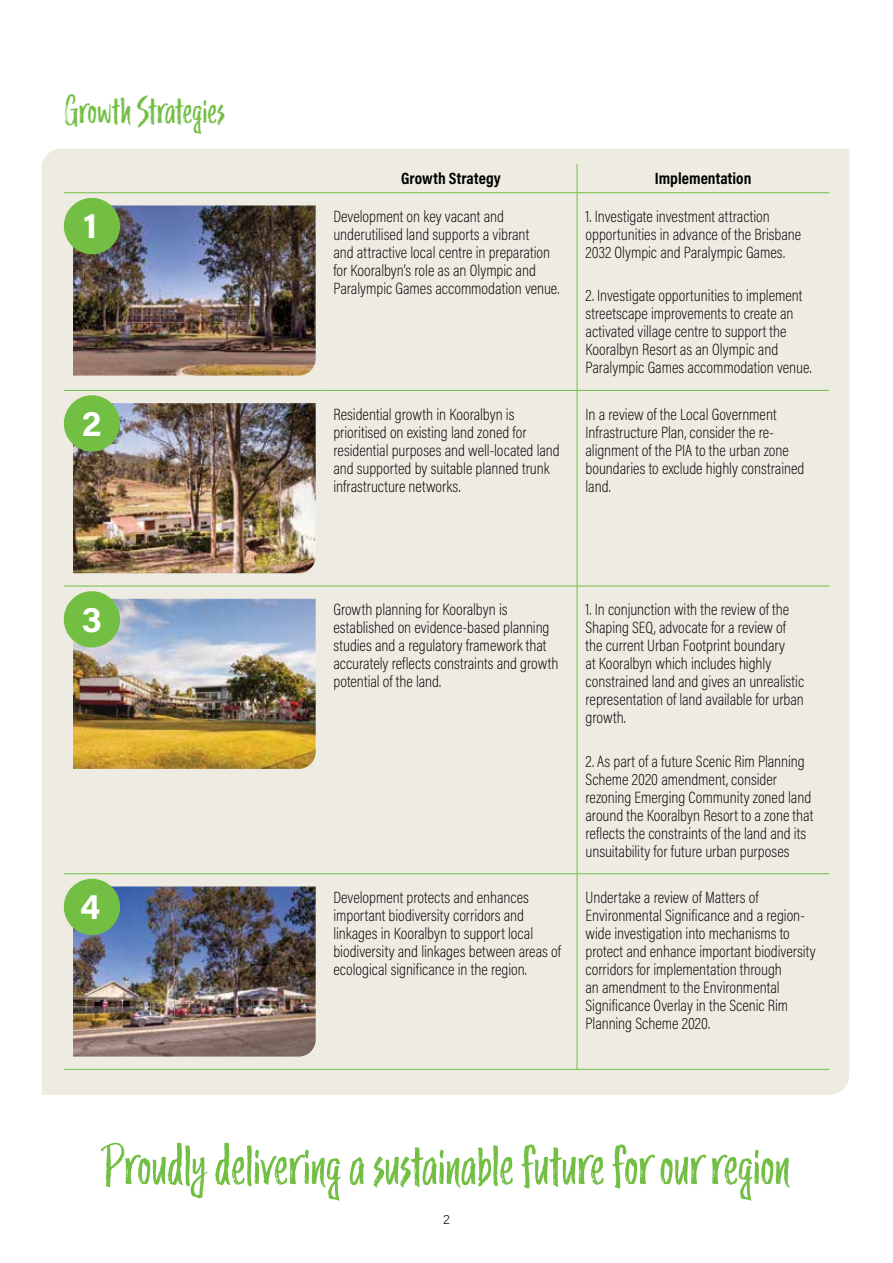
<style>
.page{position:relative;width:893px;height:1263px;background:#fff}
.page>*{position:absolute;margin:0;border:0;box-sizing:border-box;transform-origin:0 0}
.t1{font:54px "Trailmade";color:#72bf44}
.t2{font:36px "Trailmade";color:#72bf44}
.t3{font:700 36px "Acumin Pro";color:#fff}
.t4{font:200 16.5px/18px "Acumin Pro Cond";color:#000}
.t5{font:700 16.5px "Acumin Pro Cond";letter-spacing:.005em;color:#000}
.t6{font:200 13.5px "Acumin Pro";color:#000}
</style>
<div class="page">
<div style="left:41px;top:149px;width:808px;height:946px;background:#eeebe3"></div>
<svg style="left:577px;top:164px;width:1px;height:28px"></svg>
<hr style="left:64px;top:192px;width:261px;height:1px;background:#72bf44">
<hr style="left:325px;top:192px;width:252px;height:1px;background:#72bf44">
<hr style="left:577px;top:192px;width:252px;height:1px;background:#72bf44">
<hr style="left:577px;top:193px;width:1px;height:197px;background:#72bf44">
<hr style="left:64px;top:390px;width:261px;height:1px;background:#72bf44">
<hr style="left:325px;top:390px;width:252px;height:1px;background:#72bf44">
<hr style="left:577px;top:390px;width:252px;height:1px;background:#72bf44">
<hr style="left:577px;top:391px;width:1px;height:195px;background:#72bf44">
<hr style="left:64px;top:586px;width:261px;height:1px;background:#72bf44">
<hr style="left:325px;top:586px;width:252px;height:1px;background:#72bf44">
<hr style="left:577px;top:586px;width:252px;height:1px;background:#72bf44">
<hr style="left:577px;top:586px;width:1px;height:287px;background:#72bf44">
<hr style="left:64px;top:873px;width:261px;height:1px;background:#72bf44">
<hr style="left:325px;top:873px;width:252px;height:1px;background:#72bf44">
<hr style="left:577px;top:873px;width:252px;height:1px;background:#72bf44">
<hr style="left:577px;top:874px;width:1px;height:195px;background:#72bf44">
<hr style="left:64px;top:1069px;width:261px;height:1px;background:#72bf44">
<hr style="left:325px;top:1069px;width:252px;height:1px;background:#72bf44">
<hr style="left:577px;top:1069px;width:252px;height:1px;background:#72bf44">
<img style="left:73px;top:205px;width:243px;height:171px">
<img style="left:73px;top:403px;width:243px;height:170px">
<img style="left:73px;top:599px;width:243px;height:170px">
<img style="left:73px;top:886px;width:243px;height:170px">
<div style="left:64px;top:395px;width:56px;height:57px;background:#72bf44;border-radius:50%"></div>
<div style="left:64px;top:591px;width:56px;height:56px;background:#72bf44;border-radius:50%"></div>
<div style="left:64px;top:879px;width:56px;height:56px;background:#72bf44;border-radius:50%"></div>
<div style="left:64px;top:198px;width:56px;height:56px;background:#72bf44;border-radius:50%"></div>
<h2 class="t2" style="left:64px;top:88px;width:162px">Growth Strategies</h2>
<h2 class="t3" style="left:83px;top:200px;width:16px">1</h2>
<h2 class="t3" style="left:82px;top:398px;width:21px">2</h2>
<h2 class="t3" style="left:82px;top:594px;width:22px">3</h2>
<h2 class="t3" style="left:80px;top:881px;width:22px">4</h2>
<p class="t5" style="left:401px;top:168px;width:101px">Growth Strategy</p>
<p class="t5" style="left:655px;top:168px;width:98px">Implementation</p>
<p class="t4" style="left:333px;top:207px;width:228px">Development on key vacant and underutilised land supports a vibrant<br>and attractive local centre in preparation for Kooralbyn’s role as an Olympic and Paralympic Games accommodation venue.</p>
<p class="t4" style="left:586px;top:207px;width:217px">1. Investigate investment attraction opportunities in advance of the Brisbane<br>2032 Olympic and Paralympic Games.</p>
<p class="t4" style="left:586px;top:286px;width:228px">2. Investigate opportunities to implement streetscape improvements to create an activated village centre to support the Kooralbyn Resort as an Olympic and Paralympic Games accommodation venue.</p>
<p class="t4" style="left:333px;top:405px;width:228px">Residential growth in Kooralbyn is prioritised on existing land zoned for residential purposes and well-located land and supported by suitable planned trunk infrastructure networks.</p>
<p class="t4" style="left:586px;top:405px;width:220px">In a review of the Local Government<br>Infrastructure Plan, consider the re&shy;alignment of the PIA to the urban zone boundaries to exclude highly constrained land.</p>
<p class="t4" style="left:333px;top:600px;width:227px">Growth planning for Kooralbyn is established on evidence-based planning studies and a regulatory framework that accurately reflects constraints and growth potential of the land.</p>
<p class="t4" style="left:586px;top:600px;width:220px">1. In conjunction with the review of the Shaping SEQ, advocate for a review of the current Urban Footprint boundary<br>at Kooralbyn which includes highly constrained land and gives an unrealistic representation of land available for urban growth.</p>
<p class="t4" style="left:586px;top:752px;width:229px">2. As part of a future Scenic Rim Planning Scheme 2020 amendment, consider rezoning Emerging Community zoned land around the Kooralbyn Resort to a zone that reflects the constraints of the land and its unsuitability for future urban purposes</p>
<p class="t4" style="left:333px;top:888px;width:229px">Development protects and enhances important biodiversity corridors and linkages in Kooralbyn to support local biodiversity and linkages between areas of ecological significance in the region.</p>
<p class="t4" style="left:586px;top:888px;width:232px">Undertake a review of Matters of Environmental Significance and a region&shy;wide investigation into mechanisms to protect and enhance important biodiversity corridors for implementation through<br>an amendment to the Environmental Significance Overlay in the Scenic Rim Planning Scheme 2020.</p>
<h1 class="t1" style="left:103px;top:1131px;width:688px">Proudly delivering a sustainable future for our region</h1>
<p class="t6" style="left:443px;top:1210px;width:8px">2</p>
</div>
